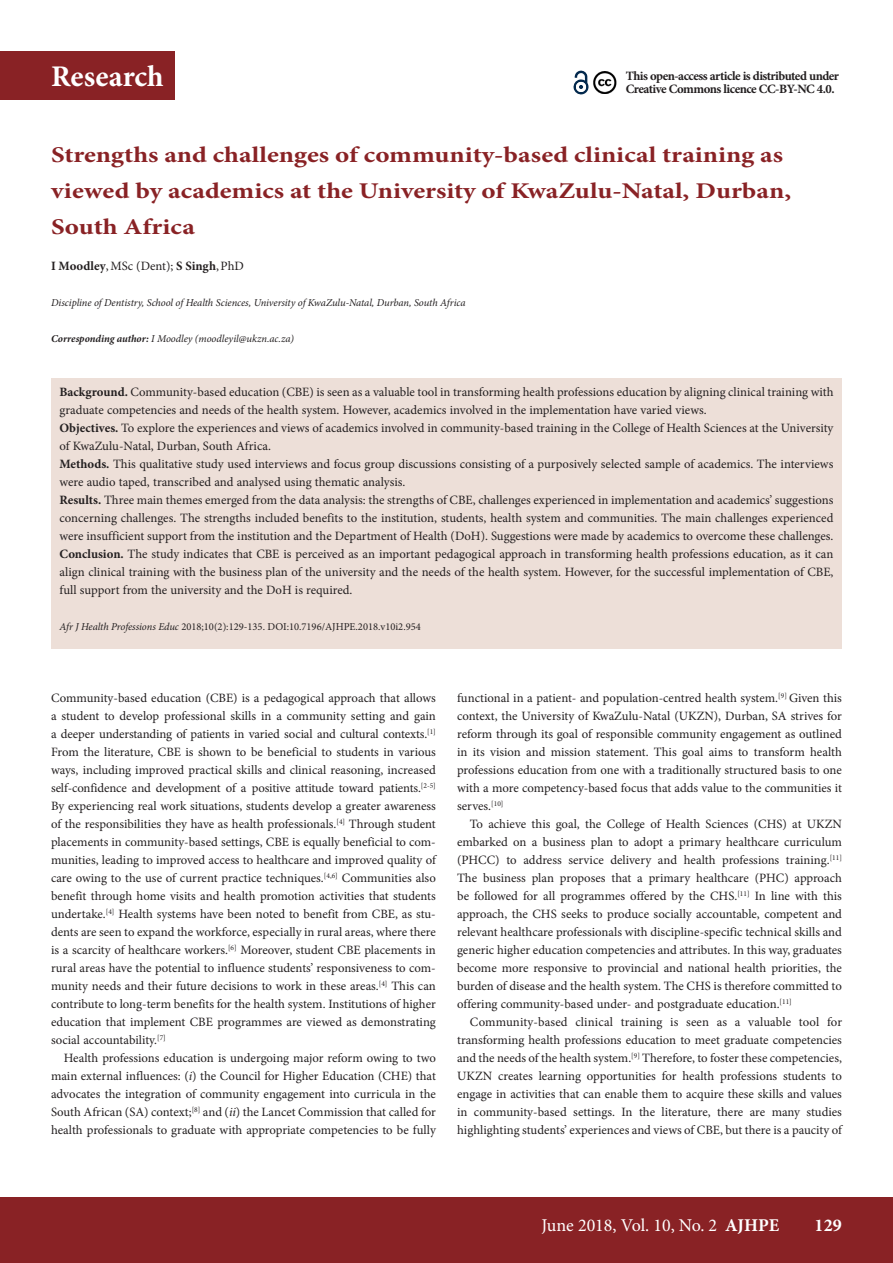
<style>
.page{position:relative;width:893px;height:1263px;background:#fff}
.page>*{position:absolute;margin:0;border:0;box-sizing:border-box;transform-origin:0 0}
.t1{font:700 30px "Minion Pro";color:#fff}
.A_HEAD{font:700 22.5px/36px "Minion Pro";color:#892225;scale:1.2 1}
.t2{font:18px "Minion Pro";color:#fff}
.t3{font:700 18px "Minion Pro";color:#fff}
.BODY_TEXT_1ST_PARAGR{font:12.75px/18px "Minion Pro";color:#231f20;text-align:justify}
.BODY_TEXT_INDENT{font:12.75px/18px "Minion Pro";color:#231f20;text-align:justify}
.BODY_TEXT_1ST_PARAGR-2{font:700 12.75px/13.5px "Minion Pro";letter-spacing:-.04em;color:#231f20}
.AUTHORS_NAME{font:12.75px "Minion Pro";color:#231f20}
.AUTHOR_DETAILS{font:italic 10.5px "Minion Pro";letter-spacing:-.01em;color:#231f20}
.CITELINE{font:10.5px "Minion Pro";color:#231f20}
.CORRESPONDING_AUTHOR{font:italic 10.5px "Minion Pro";letter-spacing:-.005em;color:#231f20}
.s1{font-weight:700}
.s2{font-style:italic}
</style>
<div class="page">
<div style="left:0;top:1197px;width:893px;height:66px;background:#892225"></div>
<div style="left:0;top:51px;width:174px;height:49px;background:#892225"></div>
<div style="left:51px;top:378px;width:791px;height:270px;background:#eddfd8"></div>
<svg style="left:573px;top:70px;width:16px;height:25px"></svg>
<img style="left:593px;top:71px;width:24px;height:23px">
<h1 class="t1" style="left:51px;top:56px;width:114px">Research</h1>
<p class="BODY_TEXT_1ST_PARAGR-2" style="left:626px;top:69px;width:215px">This open-access article is distributed under<br>Creative Commons licence CC-BY-NC 4.0.</p>
<h1 class="A_HEAD" style="left:51px;top:137px;width:618px">Strengths and challenges of community-based clinical training as viewed by academics at the University of KwaZulu-Natal, Durban,<br>South Africa</h1>
<p class="AUTHORS_NAME" style="left:51px;top:257px;width:194px"><span class="s1">I Moodley</span>,MSc (Dent); <span class="s1">S Singh</span>,PhD</p>
<p class="AUTHOR_DETAILS" style="left:51px;top:295px;width:416px">Discipline of Dentistry, School of Health Sciences, University of KwaZulu-Natal, Durban, South Africa</p>
<p class="CORRESPONDING_AUTHOR" style="left:51px;top:331px;width:245px"><span class="s1">Corresponding author:</span> I Moodley (moodleyil@ukzn.ac.za)</p>
<p class="BODY_TEXT_1ST_PARAGR" style="left:60px;top:383px;width:775px"><span class="s1">Background.</span> Community-based education (CBE) is seen as a valuable tool in transforming health professions education by aligning clinical training with graduate competencies and needs of the health system. However, academics involved in the implementation have varied views.</p>
<p class="BODY_TEXT_1ST_PARAGR" style="left:60px;top:419px;width:775px"><span class="s1">Objectives.</span> To explore the experiences and views of academics involved in community-based training in the College of Health Sciences at the University of KwaZulu-Natal, Durban, South Africa.</p>
<p class="BODY_TEXT_1ST_PARAGR" style="left:60px;top:455px;width:775px"><span class="s1">Methods.</span> This qualitative study used interviews and focus group discussions consisting of a purposively selected sample of academics. The interviews were audio taped, transcribed and analysed using thematic analysis.</p>
<p class="BODY_TEXT_1ST_PARAGR" style="left:60px;top:491px;width:775px"><span class="s1">Results.</span> Three main themes emerged from the data analysis: the strengths of CBE, challenges experienced in implementation and academics’ suggestions concerning challenges. The strengths included benefits to the institution, students, health system and communities. The main challenges experienced were insufficient support from the institution and the Department of Health (DoH). Suggestions were made by academics to overcome these challenges.</p>
<p class="BODY_TEXT_1ST_PARAGR" style="left:60px;top:545px;width:775px"><span class="s1">Conclusion.</span> The study indicates that CBE is perceived as an important pedagogical approach in transforming health professions education, as it can align clinical training with the business plan of the university and the needs of the health system. However, for the successful implementation of CBE, full support from the university and the DoH is required.</p>
<p class="CITELINE" style="left:60px;top:620px;width:363px"><span class="s2">Afr J Health Professions Educ</span> 2018;10(2):129-135. DOI:10.7196/AJHPE.2018.v10i2.954</p>
<p class="BODY_TEXT_1ST_PARAGR" style="left:51px;top:689px;width:386px">Community-based education (CBE) is a pedagogical approach that allows a student to develop professional skills in a community setting and gain a deeper understanding of patients in varied social and cultural contexts.<sup>[1] </sup>From the literature, CBE is shown to be beneficial to students in various ways, including improved practical skills and clinical reasoning, increased self-confidence and development of a positive attitude toward patients.<sup>[2-5] </sup>By experiencing real work situations, students develop a greater awareness of the responsibilities they have as health professionals.<sup>[4]</sup> Through student placements in community-based settings, CBE is equally beneficial to com&shy;munities, leading to improved access to healthcare and improved quality of care owing to the use of current practice techniques.<sup>[4,6]</sup> Communities also benefit through home visits and health promotion activities that students undertake.<sup>[4]</sup> Health systems have been noted to benefit from CBE, as stu&shy;dents are seen to expand the workforce, especially in rural areas, where there is a scarcity of healthcare workers.<sup>[6]</sup> Moreover, student CBE placements in rural areas have the potential to influence students’ responsiveness to com&shy;munity needs and their future decisions to work in these areas.<sup>[4]</sup> This can contribute to long-term benefits for the health system. Institutions of higher education that implement CBE programmes are viewed as demonstrating social accountability.<sup>[7]</sup></p>
<p class="BODY_TEXT_INDENT" style="left:51px;top:1049px;width:386px;text-indent:13px">Health professions education is undergoing major reform owing to two main external influences: (<span class="s2">i</span>) the Council for Higher Education (CHE) that advocates the integration of community engagement into curricula in the South African (SA) context;<sup>[8]</sup> and (<span class="s2">ii</span>) the Lancet Commission that called for health professionals to graduate with appropriate competencies to be fully</p>
<p class="BODY_TEXT_INDENT" style="left:457px;top:689px;width:386px">functional in a patient- and population-centred health system.<sup>[9]</sup> Given this context, the University of KwaZulu-Natal (UKZN), Durban, SA strives for reform through its goal of responsible community engagement as outlined in its vision and mission statement. This goal aims to transform health professions education from one with a traditionally structured basis to one with a more competency-based focus that adds value to the communities it serves.<sup>[10]</sup></p>
<p class="BODY_TEXT_INDENT" style="left:457px;top:815px;width:386px;text-indent:13px">To achieve this goal, the College of Health Sciences (CHS) at UKZN embarked on a business plan to adopt a primary healthcare curriculum (PHCC) to address service delivery and health professions training.<sup>[11] </sup>The business plan proposes that a primary healthcare (PHC) approach be followed for all programmes offered by the CHS.<sup>[11]</sup> In line with this approach, the CHS seeks to produce socially accountable, competent and relevant healthcare professionals with discipline-specific technical skills and generic higher education competencies and attributes. In this way, graduates become more responsive to provincial and national health priorities, the burden of disease and the health system. The CHS is therefore committed to offering community-based under- and postgraduate education.<sup>[11]</sup></p>
<p class="BODY_TEXT_INDENT" style="left:457px;top:1013px;width:386px;text-indent:13px">Community-based clinical training is seen as a valuable tool for transforming health professions education to meet graduate competencies and the needs of the health system.<sup>[9]</sup> Therefore, to foster these competencies, UKZN creates learning opportunities for health professions students to engage in activities that can enable them to acquire these skills and values in community-based settings. In the literature, there are many studies highlighting students’ experiences and views of CBE, but there is a paucity of</p>
<p class="t2" style="left:542px;top:1213px;width:239px">June 2018, Vol. 10, No. 2 <span class="s1">AJHPE</span></p>
<p class="t3" style="left:814px;top:1213px;width:29px">129</p>
</div>
